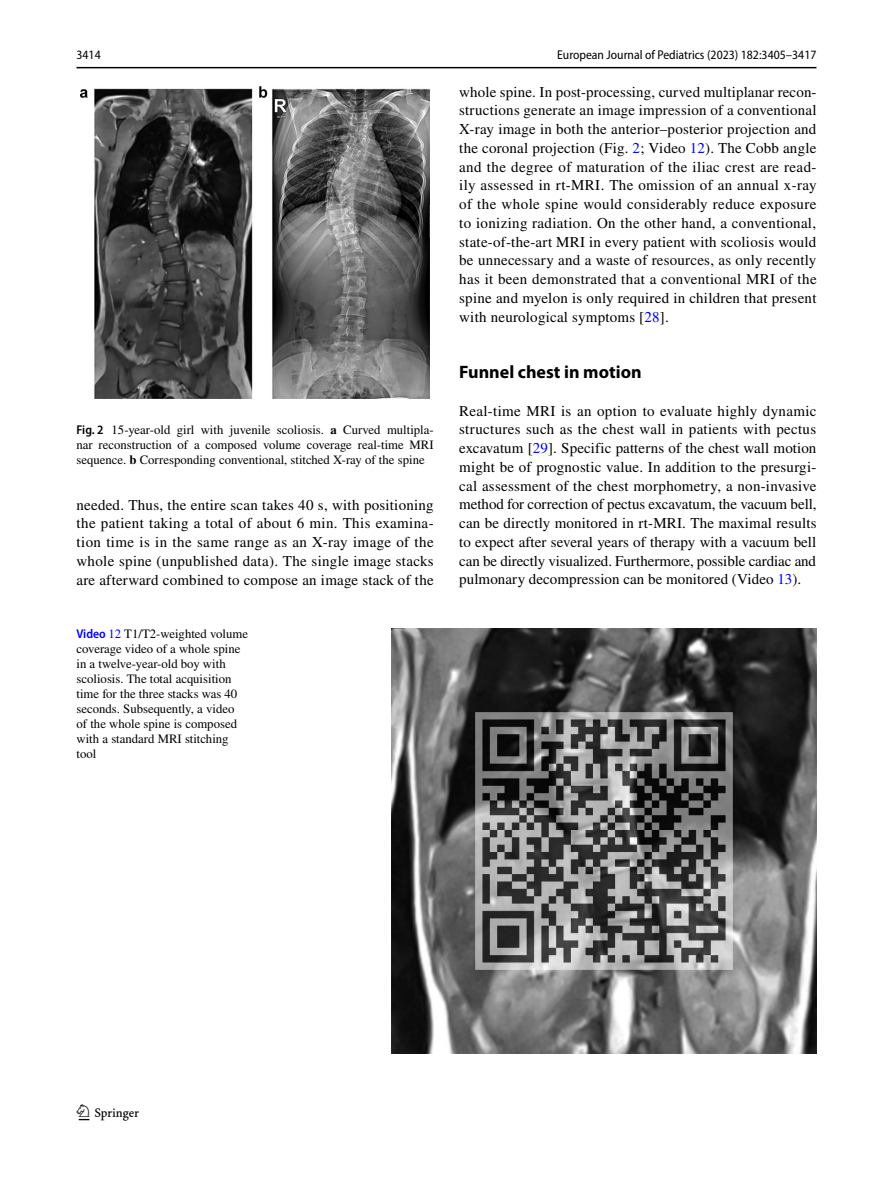
<style>
.page{position:relative;width:893px;height:1187px;background:#fff}
.page>*{position:absolute;margin:0;border:0;box-sizing:border-box;transform-origin:0 0}
.t1{font:22.5px "Springnew Regular 2";color:#000}
.t2{font:700 18px "Myriad Pro";color:#000}
.t3{font:15px/18.8px "STIX";letter-spacing:.015em;color:#000;text-align:justify}
.t4{font:12.75px/15px "STIX";color:#000;text-align:justify}
.t5{font:semi-condensed 12.75px "Myriad Pro";color:#000}
.s1{font-family:"Myriad Pro";font-weight:600;font-stretch:semi-condensed}
.s2{font-weight:700}
.s3{font-family:"Myriad Pro";font-weight:600;font-stretch:semi-condensed;color:#00f}
.s4{color:#00f}
</style>
<div class="page">
<hr style="left:77px;top:67px;width:739px;height:1px;background:#000">
<img style="left:81px;top:87px;width:349px;height:312px">
<img style="left:391px;top:628px;width:425px;height:425px">
<p class="t5" style="left:77px;top:48px;width:26px">3414</p>
<p class="t5" style="left:557px;top:48px;width:261px">European Journal of Pediatrics (2023) 182:3405–3417</p>
<p class="t4" style="left:77px;top:423px;width:359px"><span class="s1">Fig. 2</span> 15-year-old girl with juvenile scoliosis. <span class="s2">a</span> Curved multipla&shy;nar reconstruction of a composed volume coverage real-time MRI sequence. <span class="s2">b</span> Corresponding conventional, stitched X-ray of the spine</p>
<p class="t3" style="left:77px;top:496px;width:359px">needed. Thus, the entire scan takes 40 s, with positioning the patient taking a total of about 6 min. This examina&shy;tion time is in the same range as an X-ray image of the whole spine (unpublished data). The single image stacks are afterward combined to compose an image stack of the</p>
<p class="t4" style="left:77px;top:627px;width:173px;text-align:left"><span class="s3">Video</span> <span class="s4">12</span> T1/T2-weighted volume coverage video of a whole spine in a twelve-year-old boy with scoliosis. The total acquisition time for the three stacks was 40 seconds. Subsequently, a video of the whole spine is composed with a standard MRI stitching tool</p>
<p class="t3" style="left:459px;top:83px;width:359px">whole spine. In post-processing, curved multiplanar recon&shy;structions generate an image impression of a conventional X-ray image in both the anterior–posterior projection and the coronal projection (Fig. <span class="s4">2</span>; Video <span class="s4">12</span>). The Cobb angle and the degree of maturation of the iliac crest are read&shy;ily assessed in rt-MRI. The omission of an annual x-ray of the whole spine would considerably reduce exposure to ionizing radiation. On the other hand, a conventional, state-of-the-art MRI in every patient with scoliosis would be unnecessary and a waste of resources, as only recently has it been demonstrated that a conventional MRI of the spine and myelon is only required in children that present with neurological symptoms [<span class="s4">28</span>].</p>
<p class="t2" style="left:459px;top:360px;width:184px">Funnel chest in motion</p>
<p class="t3" style="left:459px;top:402px;width:359px">Real-time MRI is an option to evaluate highly dynamic structures such as the chest wall in patients with pectus excavatum [<span class="s4">29</span>]. Specific patterns of the chest wall motion might be of prognostic value. In addition to the presurgi&shy;cal assessment of the chest morphometry, a non-invasive method for correction of pectus excavatum, the vacuum bell, can be directly monitored in rt-MRI. The maximal results to expect after several years of therapy with a vacuum bell can be directly visualized. Furthermore, possible cardiac and pulmonary decompression can be monitored (Video <span class="s4">13</span>).</p>
<h1 class="t1" style="left:79px;top:1104px;width:62px">1 3</h1>
</div>
